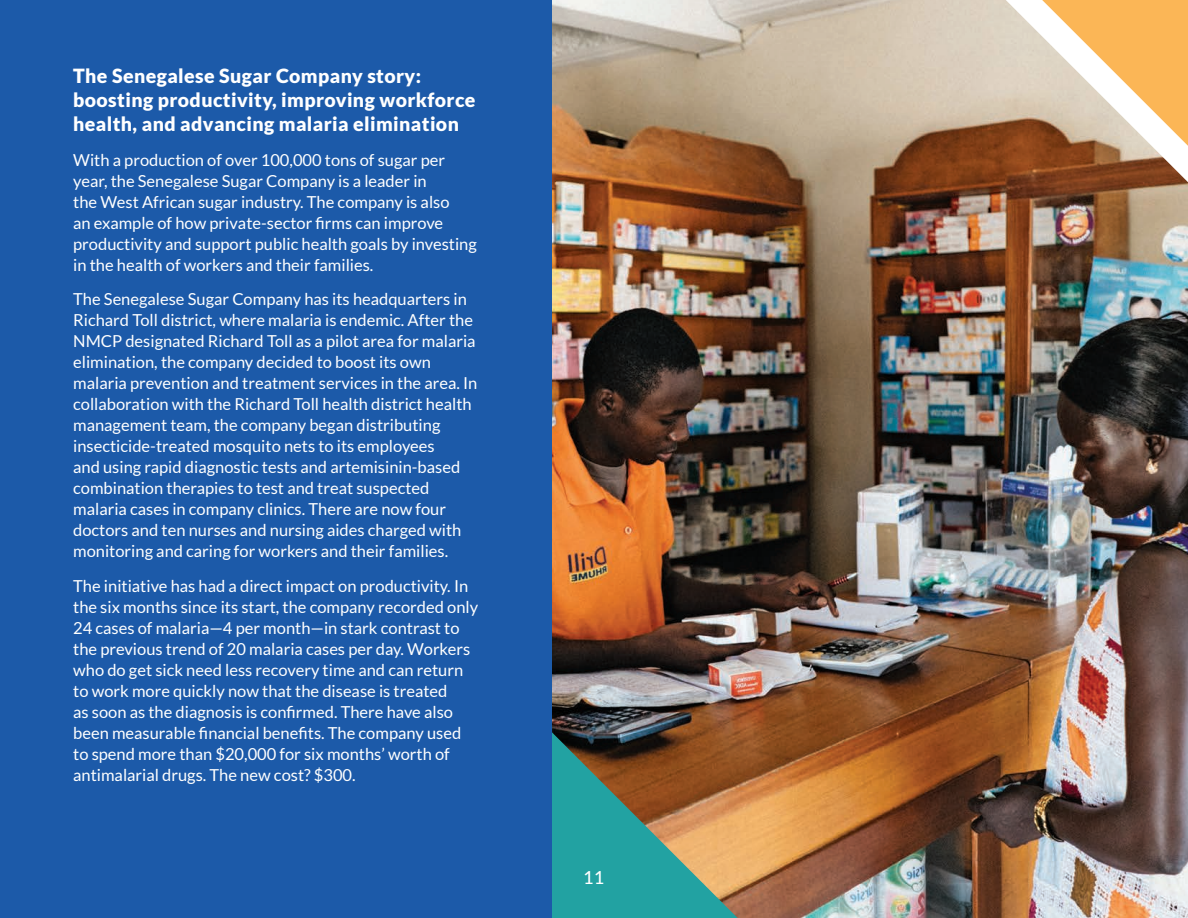
<style>
.page{position:relative;width:1188px;height:918px;background:#fff}
.page>*{position:absolute;margin:0;border:0;box-sizing:border-box;transform-origin:0 0}
.t1{font:900 19.5px/24px "Lato";letter-spacing:.02em;color:#fff}
.page-number{font:500 18px "Lato";color:#fff}
.body{font:16.5px/21px "Lato";color:#fff}
</style>
<div class="page">
<img style="left:551px;top:0;width:637px;height:918px">
<img style="left:551px;top:461px;width:187px;height:457px">
<div style="left:0;top:0;width:551px;height:918px;background:#1c5aa9"></div>
<p class="t1" style="left:73px;top:64px;width:404px">The Senegalese Sugar Company story: boosting productivity, improving workforce health, and advancing malaria elimination</p>
<p class="body" style="left:73px;top:149px;width:405px">With a production of over 100,000 tons of sugar per year, the Senegalese Sugar Company is a leader in<br>the West African sugar industry. The company is also<br>an example of how private-sector firms can improve productivity and support public health goals by investing in the health of workers and their families.</p>
<p class="body" style="left:73px;top:289px;width:406px">The Senegalese Sugar Company has its headquarters in Richard Toll district, where malaria is endemic. After the NMCP designated Richard Toll as a pilot area for malaria elimination, the company decided to boost its own malaria prevention and treatment services in the area. In collaboration with the Richard Toll health district health management team, the company began distributing insecticide-treated mosquito nets to its employees<br>and using rapid diagnostic tests and artemisinin-based combination therapies to test and treat suspected malaria cases in company clinics. There are now four doctors and ten nurses and nursing aides charged with monitoring and caring for workers and their families.</p>
<p class="body" style="left:73px;top:575px;width:407px">The initiative has had a direct impact on productivity. In the six months since its start, the company recorded only 24 cases of malaria—4 per month—in stark contrast to the previous trend of 20 malaria cases per day. Workers who do get sick need less recovery time and can return to work more quickly now that the disease is treated<br>as soon as the diagnosis is confirmed. There have also been measurable financial benefits. The company used to spend more than $20,000 for six months’ worth of antimalarial drugs. The new cost? $300.</p>
<p class="page-number" style="left:584px;top:865px;width:22px">11</p>
</div>
